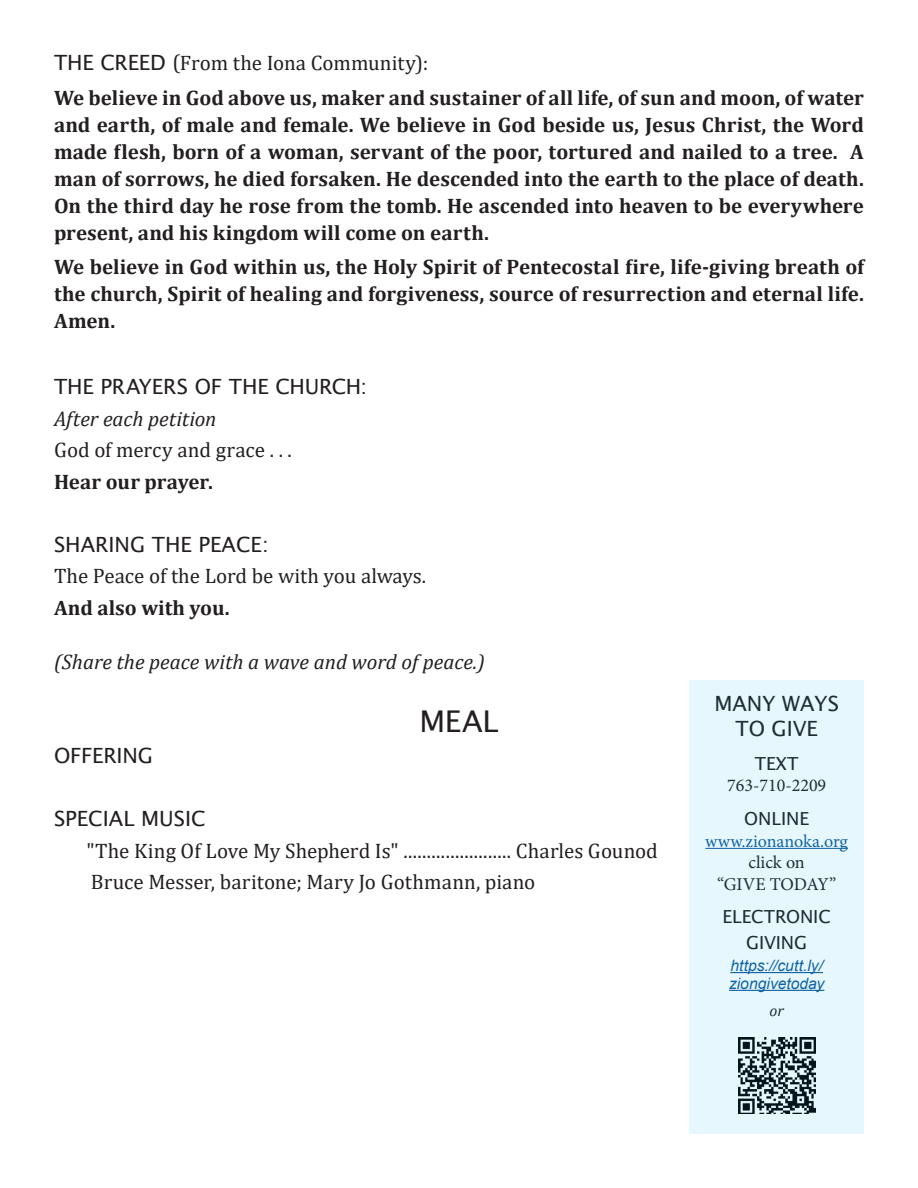
<style>
.page{position:relative;width:918px;height:1188px;background:#fff}
.page>*{position:absolute;margin:0;border:0;box-sizing:border-box;transform-origin:0 0}
.t1{font:30px "Lucida Sans";color:#231f20}
.t2{font:700 21px/27px "Cambria";color:#231f20;text-align:justify}
.t3{font:21px/31.5px "Cambria";color:#231f20}
.t4{font:21px/25.2px "Lucida Sans";color:#231f20;text-align:center}
.t5{font:italic 21px "Cambria";color:#231f20}
.t6{font:18px/21.6px "Minion Pro";color:#231f20;text-align:center}
.t7{font:18px/25.7px "Lucida Sans";color:#231f20;text-align:center}
.t8{font:18px "Minion Pro";letter-spacing:.005em;color:#175d9e}
.t9{font:italic 15.6px/17.9px "Arial";color:#175d9e}
.t10{font:italic 15.6px "Cambria";color:#231f20}
.s1{font-family:"Lucida Sans";font-weight:400}
.s2{font-weight:400}
</style>
<div class="page">
<div style="left:689px;top:680px;width:175px;height:454px;background:#e6f7fd"></div>
<p class="t2" style="left:54px;top:45px;width:811px;line-height:34.5px"><span class="s1">THE CREED</span> <span class="s2">(From the Iona Community):<br></span>We believe in God above us, maker and sustainer of all life, of sun and moon, of water</p>
<p class="t2" style="left:54px;top:110px;width:812px">and earth, of male and female. We believe in God beside us, Jesus Christ, the Word made flesh, born of a woman, servant of the poor, tortured and nailed to a tree. A man of sorrows, he died forsaken. He descended into the earth to the place of death.<br>On the third day he rose from the tomb. He ascended into heaven to be everywhere present, and his kingdom will come on earth.</p>
<p class="t2" style="left:54px;top:253px;width:811px">We believe in God within us, the Holy Spirit of Pentecostal fire, life-giving breath of the church, Spirit of healing and forgiveness, source of resurrection and eternal life.<br>Amen.</p>
<p class="t4" style="left:54px;top:374px;width:315px">THE PRAYERS OF THE CHURCH:</p>
<p class="t5" style="left:54px;top:404px;width:164px">After each petition</p>
<p class="t3" style="left:54px;top:434px;width:239px">God of mercy and grace . . .</p>
<p class="t2" style="left:54px;top:468px;width:160px">Hear our prayer.</p>
<p class="t4" style="left:54px;top:532px;width:216px">SHARING THE PEACE:</p>
<p class="t3" style="left:54px;top:560px;width:374px">The Peace of the Lord be with you always.</p>
<p class="t2" style="left:54px;top:594px;width:177px">And also with you.</p>
<p class="t5" style="left:54px;top:647px;width:433px">(Share the peace with a wave and word of peace.)</p>
<h1 class="t1" style="left:419px;top:704px;width:81px">MEAL</h1>
<p class="t4" style="left:54px;top:743px;width:101px">OFFERING</p>
<p class="t4" style="left:54px;top:806px;width:153px">SPECIAL MUSIC</p>
<p class="t3" style="left:86px;top:835px;width:573px">"The King Of Love My Shepherd Is" ....................... Charles Gounod<br>Bruce Messer, baritone; Mary Jo Gothmann, piano</p>
<p class="t4" style="left:714px;top:691px;width:126px">MANY WAYS<br>TO GIVE</p>
<p class="t7" style="left:755px;top:751px;width:45px">TEXT</p>
<p class="t6" style="left:727px;top:775px;width:101px">763-710-2209</p>
<p class="t7" style="left:744px;top:806px;width:67px">ONLINE</p>
<p class="t8" style="left:705px;top:829px;width:144px">www.zionanoka.org</p>
<p class="t6" style="left:717px;top:852px;width:121px">click on<br>“GIVE TODAY”</p>
<p class="t7" style="left:723px;top:904px;width:110px">ELECTRONIC<br>GIVING</p>
<p class="t9" style="left:729px;top:957px;width:97px">https://cutt.ly/ ziongivetoday</p>
<p class="t10" style="left:770px;top:999px;width:16px">or</p>
</div>
